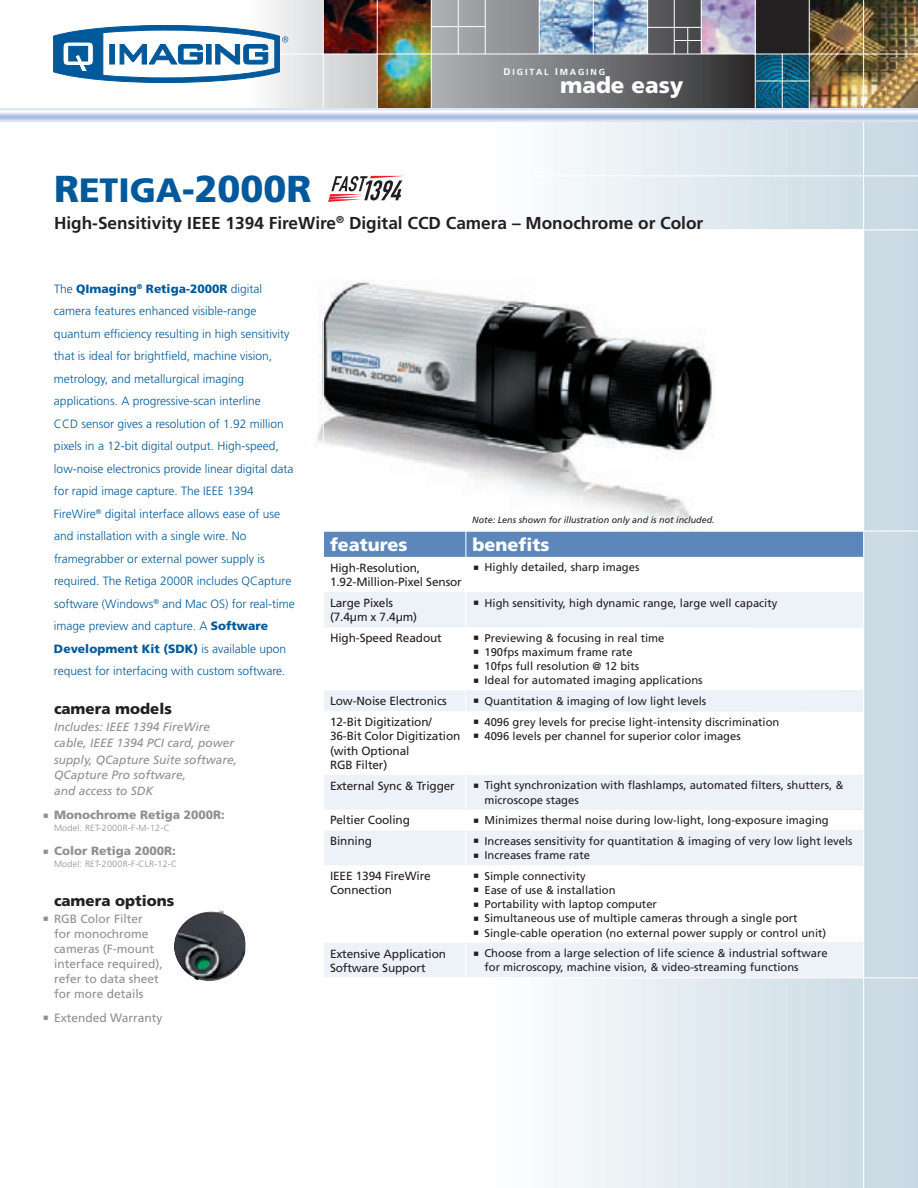
<style>
.page{position:relative;width:918px;height:1188px;background:#fff}
.page>*{position:absolute;margin:0;border:0;box-sizing:border-box;transform-origin:0 0}
.t1{font:900 37.5px "Frutiger LT Std";color:#00599b}
.t2{font:900 22.35px "Frutiger LT Std";color:#fff}
.t3{font:900 18px "Frutiger LT Std";color:#fff}
.t4{font:700 17.25px "Frutiger LT Std";color:#231f20}
.t5{font:900 15px "Frutiger LT Std";color:#231f20}
.t6{font:300 12px/22.5px "Frutiger LT Std";color:#00599b}
.t7{font:italic 12px/16.5px "Frutiger LT Std";color:#918d92}
.t8{font:12px/15px "Frutiger LT Std";color:#918d92}
.t9{font:900 12px "Frutiger LT Std";color:#918d92}
.t10{font:11.85px/14.2px "Frutiger LT Std";letter-spacing:-.01em;color:#231f20}
.t11{font:11.25px/14.2px "Frutiger LT Std";color:#231f20}
.t12{font:italic 9px "Frutiger LT Std";color:#231f20}
.t13{font:300 9px "Frutiger LT Std";letter-spacing:.025em;color:#918d92}
.t14{font:700 8.85px "Frutiger LT Std";letter-spacing:.21em;color:#fff}
.s1{font-size:9.75px}
.s2{font-size:33.75px}
.s3{font-weight:900}
</style>
<div class="page">
<div style="left:324px;top:0;width:594px;height:1188px;background:linear-gradient(to right,#fff,#cbdae4)"></div>
<div style="left:324px;top:230px;width:540px;height:377px;background:#fff"></div>
<img style="left:317px;top:280px;width:398px;height:246px">
<div style="left:324px;top:531px;width:539px;height:26px;background:#5d87bb"></div>
<svg style="left:324px;top:592px;width:539px;height:386px"></svg>
<svg style="left:268px;top:0;width:541px;height:108px;background:#818184"></svg>
<img style="left:540px;top:0;width:107px;height:54px">
<img style="left:324px;top:0;width:107px;height:108px">
<img style="left:810px;top:0;width:108px;height:108px">
<img style="left:702px;top:0;width:53px;height:54px">
<img style="left:756px;top:55px;width:53px;height:53px">
<hr style="left:216px;top:54px;width:702px;height:1px;background:#fff">
<hr style="left:323px;top:0;width:1px;height:108px;background:#fff">
<hr style="left:377px;top:0;width:1px;height:108px;background:#fff">
<hr style="left:431px;top:0;width:1px;height:108px;background:#fff">
<hr style="left:809px;top:0;width:1px;height:108px;background:#fff">
<hr style="left:701px;top:0;width:1px;height:54px;background:#fff">
<hr style="left:755px;top:0;width:1px;height:108px;background:#fff">
<hr style="left:485px;top:0;width:1px;height:54px;background:#fff">
<hr style="left:647px;top:0;width:1px;height:54px;background:#fff">
<hr style="left:674px;top:0;width:1px;height:54px;background:#fff">
<hr style="left:782px;top:54px;width:1px;height:54px;background:#fff">
<hr style="left:458px;top:0;width:1px;height:54px;background:#fff">
<hr style="left:431px;top:26px;width:54px;height:1px;background:#fff">
<hr style="left:756px;top:81px;width:54px;height:1px;background:#fff">
<hr style="left:648px;top:27px;width:54px;height:1px;background:#fff">
<svg style="left:675px;top:27px;width:27px;height:27px"></svg>
<svg style="left:53px;top:25px;width:235px;height:58px"></svg>
<hr style="left:539px;top:0;width:1px;height:54px;background:#fff">
<hr style="left:593px;top:0;width:1px;height:54px;background:#fff">
<hr style="left:323px;top:216px;width:1px;height:432px;background:#fff">
<hr style="left:325px;top:230px;width:593px;height:1px;background:#fff">
<hr style="left:325px;top:176px;width:593px;height:1px;background:#fff">
<svg style="left:328px;top:176px;width:77px;height:26px"></svg>
<img style="left:174px;top:910px;width:72px;height:71px">
<hr style="left:466px;top:513px;width:1px;height:675px;background:#fff">
<hr style="left:863px;top:0;width:1px;height:1188px;background:#fff">
<hr style="left:325px;top:531px;width:593px;height:1px;background:#fff">
<hr style="left:325px;top:978px;width:593px;height:1px;background:#fff">
<svg style="left:0;top:108px;width:918px;height:13px"></svg>
<svg style="left:474px;top:601px;width:4px;height:4px"></svg>
<svg style="left:474px;top:636px;width:4px;height:4px"></svg>
<svg style="left:474px;top:650px;width:4px;height:4px"></svg>
<svg style="left:474px;top:664px;width:4px;height:5px"></svg>
<svg style="left:474px;top:678px;width:4px;height:5px"></svg>
<svg style="left:474px;top:699px;width:4px;height:4px"></svg>
<svg style="left:474px;top:720px;width:4px;height:4px"></svg>
<svg style="left:474px;top:734px;width:4px;height:4px"></svg>
<svg style="left:474px;top:783px;width:4px;height:5px"></svg>
<svg style="left:474px;top:818px;width:4px;height:4px"></svg>
<svg style="left:474px;top:839px;width:4px;height:4px"></svg>
<svg style="left:474px;top:853px;width:4px;height:5px"></svg>
<svg style="left:474px;top:874px;width:4px;height:4px"></svg>
<svg style="left:474px;top:888px;width:4px;height:4px"></svg>
<svg style="left:474px;top:902px;width:4px;height:4px"></svg>
<svg style="left:474px;top:916px;width:4px;height:5px"></svg>
<svg style="left:474px;top:931px;width:4px;height:4px"></svg>
<svg style="left:474px;top:951px;width:4px;height:4px"></svg>
<p class="t14" style="left:504px;top:68px;width:103px"><span class="s1">D</span>IGITAL <span class="s1">I</span>MAGING</p>
<h2 class="t2" style="left:560px;top:76px;width:125px">made easy</h2>
<h1 class="t1" style="left:54px;top:173px;width:259px">R<span class="s2">ETIGA</span>-2000R</h1>
<h3 class="t4" style="left:54px;top:216px;width:651px">High-Sensitivity IEEE 1394 FireWire<sup>®</sup> Digital CCD Camera – Monochrome or Color</h3>
<p class="t6" style="left:54px;top:278px;width:242px">The <span class="s3">QImaging</span><sup>®</sup> <span class="s3">Retiga-2000R</span> digital camera features enhanced visible-range quantum efficiency resulting in high sensitivity that is ideal for brightfield, machine vision, metrology, and metallurgical imaging applications. A progressive-scan interline<br>CCD sensor gives a resolution of 1.92 million pixels in a 12-bit digital output. High-speed, low-noise electronics provide linear digital data for rapid image capture. The IEEE 1394<br>FireWire<sup>®</sup> digital interface allows ease of use and installation with a single wire. No framegrabber or external power supply is required. The Retiga 2000R includes QCapture software (Windows<sup>®</sup> and Mac OS) for real-time image preview and capture. A <span class="s3">Software Development Kit (SDK)</span> is available upon request for interfacing with custom software.</p>
<h3 class="t5" style="left:54px;top:703px;width:119px">camera models</h3>
<p class="t7" style="left:54px;top:719px;width:185px">Includes: IEEE 1394 FireWire cable, IEEE 1394 PCI card, power supply, QCapture Suite software,</p>
<p class="t7" style="left:54px;top:767px;width:134px">QCapture Pro software, and access to SDK</p>
<p class="t9" style="left:54px;top:810px;width:172px">Monochrome Retiga 2000R:</p>
<p class="t13" style="left:54px;top:824px;width:117px">Model: RET-2000R-F-M-12-C</p>
<p class="t9" style="left:54px;top:846px;width:123px">Color Retiga 2000R:</p>
<p class="t13" style="left:54px;top:860px;width:125px">Model: RET-2000R-F-CLR-12-C</p>
<h3 class="t5" style="left:54px;top:895px;width:122px">camera options</h3>
<p class="t8" style="left:54px;top:912px;width:110px">RGB Color Filter<br>for monochrome cameras (F-mount interface required), refer to data sheet for more details</p>
<p class="t8" style="left:54px;top:1011px;width:110px">Extended Warranty</p>
<p class="t12" style="left:472px;top:516px;width:244px">Note: Lens shown for illustration only and is not included.</p>
<h3 class="t3" style="left:330px;top:537px;width:79px">features</h3>
<h3 class="t3" style="left:472px;top:537px;width:79px">benefits</h3>
<p class="t10" style="left:330px;top:561px;width:133px">High-Resolution,<br>1.92-Million-Pixel Sensor</p>
<p class="t11" style="left:484px;top:561px;width:157px">Highly detailed, sharp images</p>
<p class="t10" style="left:330px;top:596px;width:89px">Large Pixels (7.4μm x 7.4μm)</p>
<p class="t11" style="left:484px;top:596px;width:294px">High sensitivity, high dynamic range, large well capacity</p>
<p class="t10" style="left:330px;top:631px;width:113px">High-Speed Readout</p>
<p class="t11" style="left:484px;top:631px;width:220px">Previewing &amp; focusing in real time<br>190fps maximum frame rate<br>10fps full resolution @ 12 bits<br>Ideal for automated imaging applications</p>
<p class="t10" style="left:330px;top:695px;width:118px">Low-Noise Electronics</p>
<p class="t11" style="left:484px;top:694px;width:223px">Quantitation &amp; imaging of low light levels</p>
<p class="t10" style="left:330px;top:715px;width:132px">12-Bit Digitization/<br>36-Bit Color Digitization (with Optional<br>RGB Filter)</p>
<p class="t11" style="left:484px;top:715px;width:297px">4096 grey levels for precise light-intensity discrimination<br>4096 levels per channel for superior color images</p>
<p class="t10" style="left:330px;top:779px;width:126px">External Sync &amp; Trigger</p>
<p class="t11" style="left:484px;top:779px;width:361px">Tight synchronization with flashlamps, automated filters, shutters, &amp; microscope stages</p>
<p class="t10" style="left:330px;top:814px;width:81px">Peltier Cooling</p>
<p class="t11" style="left:484px;top:814px;width:346px">Minimizes thermal noise during low-light, long-exposure imaging</p>
<p class="t10" style="left:330px;top:835px;width:44px">Binning</p>
<p class="t11" style="left:484px;top:834px;width:370px">Increases sensitivity for quantitation &amp; imaging of very low light levels<br>Increases frame rate</p>
<p class="t10" style="left:330px;top:869px;width:102px">IEEE 1394 FireWire<br>Connection</p>
<p class="t11" style="left:484px;top:869px;width:343px">Simple connectivity<br>Ease of use &amp; installation<br>Portability with laptop computer<br>Simultaneous use of multiple cameras through a single port Single-cable operation (no external power supply or control unit)</p>
<p class="t10" style="left:330px;top:947px;width:118px">Extensive Application<br>Software Support</p>
<p class="t11" style="left:484px;top:947px;width:345px">Choose from a large selection of life science &amp; industrial software for microscopy, machine vision, &amp; video-streaming functions</p>
</div>
